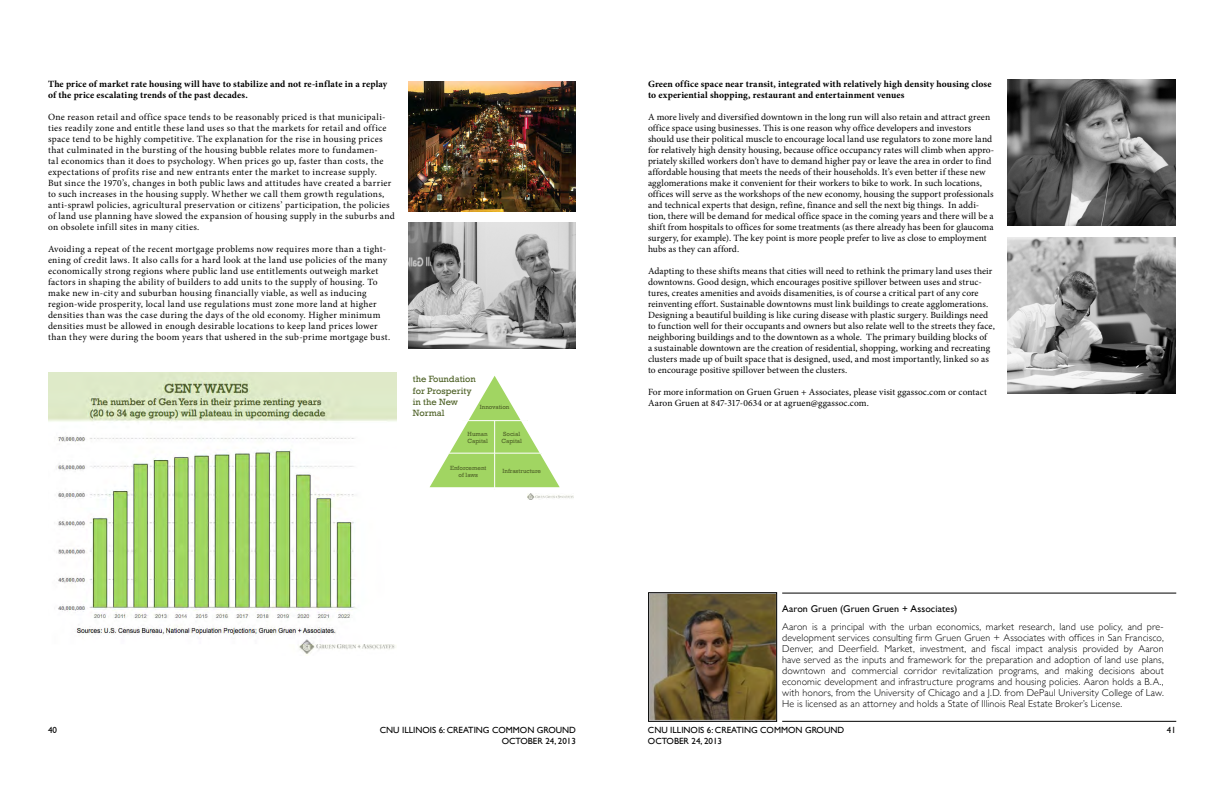
<style>
.page{position:relative;width:1224px;height:792px;background:#fff}
.page>*{position:absolute;margin:0;border:0;box-sizing:border-box;transform-origin:0 0}
.t1{font:300 10px/11px "Gill Sans";letter-spacing:.01em;color:#000;text-align:justify}
.t2{font:10px "Gill Sans";letter-spacing:.01em;color:#000}
.t3{font:9.5px/11px "Minion Pro";letter-spacing:.02em;color:#000}
.t4{font:700 9.5px/11px "Minion Pro";letter-spacing:.015em;color:#000}
.t5{font:9.3px/11.2px "Rockwell";color:#4f6228}
.t6{font:9px/11px "Gill Sans";color:#000}
.t7{font:6.2px/7.5px "Rockwell";color:#4f6228}
</style>
<div class="page">
<img style="left:408px;top:223px;width:168px;height:126px">
<img style="left:1008px;top:238px;width:168px;height:156px">
<img style="left:650px;top:594px;width:125px;height:126px">
<div style="left:648px;top:592px;width:129px;height:130px;border:1px solid #000"></div>
<hr style="left:782px;top:593px;width:394px;height:1px;background:#000">
<hr style="left:782px;top:721px;width:394px;height:1px;background:#000">
<img style="left:1008px;top:80px;width:168px;height:146px">
<svg style="left:430px;top:376px;width:130px;height:111px"></svg>
<hr style="left:494px;top:421px;width:1px;height:68px;background:#fff">
<hr style="left:462px;top:420px;width:65px;height:1px;background:#fff">
<hr style="left:448px;top:453px;width:93px;height:1px;background:#fff">
<img style="left:527px;top:493px;width:47px;height:6px">
<img style="left:408px;top:82px;width:168px;height:130px">
<img style="left:48px;top:372px;width:348px;height:283px">
<p class="t4" style="left:48px;top:78px;width:341px">The price of market rate housing will have to stabilize and not re-inflate in a replay of the price escalating trends of the past decades.</p>
<p class="t3" style="left:48px;top:111px;width:348px">One reason retail and office space tends to be reasonably priced is that municipali&shy;ties readily zone and entitle these land uses so that the markets for retail and office space tend to be highly competitive. The explanation for the rise in housing prices that culminated in the bursting of the housing bubble relates more to fundamen-<br>tal economics than it does to psychology. When prices go up, faster than costs, the expectations of profits rise and new entrants enter the market to increase supply.<br>But since the 1970’s, changes in both public laws and attitudes have created a barrier to such increases in the housing supply. Whether we call them growth regulations, anti-sprawl policies, agricultural preservation or citizens’ participation, the policies of land use planning have slowed the expansion of housing supply in the suburbs and on obsolete infill sites in many cities.</p>
<p class="t3" style="left:48px;top:243px;width:344px">Avoiding a repeat of the recent mortgage problems now requires more than a tight&shy;ening of credit laws. It also calls for a hard look at the land use policies of the many economically strong regions where public land use entitlements outweigh market factors in shaping the ability of builders to add units to the supply of housing. To make new in-city and suburban housing financially viable, as well as inducing region-wide prosperity, local land use regulations must zone more land at higher densities than was the case during the days of the old economy. Higher minimum densities must be allowed in enough desirable locations to keep land prices lower than they were during the boom years that ushered in the sub-prime mortgage bust.</p>
<p class="t5" style="left:413px;top:374px;width:64px">the Foundation for Prosperity in the New<br>Normal</p>
<p class="t7" style="left:467px;top:430px;width:22px">Human<br>Capital</p>
<p class="t7" style="left:501px;top:430px;width:22px">Social<br>Capital</p>
<p class="t7" style="left:450px;top:464px;width:38px;text-align:center">Enforcement of laws</p>
<p class="t7" style="left:503px;top:467px;width:40px">Infrastructure</p>
<p class="t7" style="left:480px;top:403px;width:31px">Innovation</p>
<p class="t4" style="left:648px;top:78px;width:345px">Green office space near transit, integrated with relatively high density housing close to experiential shopping, restaurant and entertainment venues</p>
<p class="t3" style="left:648px;top:111px;width:348px">A more lively and diversified downtown in the long run will also retain and attract green office space using businesses. This is one reason why office developers and investors should use their political muscle to encourage local land use regulators to zone more land for relatively high density housing, because office occupancy rates will climb when appro&shy;priately skilled workers don’t have to demand higher pay or leave the area in order to find affordable housing that meets the needs of their households. It’s even better if these new agglomerations make it convenient for their workers to bike to work. In such locations, offices will serve as the workshops of the new economy, housing the support professionals and technical experts that design, refine, finance and sell the next big things. In addi&shy;tion, there will be demand for medical office space in the coming years and there will be a shift from hospitals to offices for some treatments (as there already has been for glaucoma surgery, for example). The key point is more people prefer to live as close to employment hubs as they can afford.</p>
<p class="t3" style="left:648px;top:265px;width:348px">Adapting to these shifts means that cities will need to rethink the primary land uses their downtowns. Good design, which encourages positive spillover between uses and struc&shy;tures, creates amenities and avoids disamenities, is of course a critical part of any core reinventing effort. Sustainable downtowns must link buildings to create agglomerations.<br>Designing a beautiful building is like curing disease with plastic surgery. Buildings need to function well for their occupants and owners but also relate well to the streets they face, neighboring buildings and to the downtown as a whole. The primary building blocks of<br>a sustainable downtown are the creation of residential, shopping, working and recreating clusters made up of built space that is designed, used, and most importantly, linked so as to encourage positive spillover between the clusters.</p>
<p class="t3" style="left:648px;top:386px;width:340px">For more information on Gruen Gruen + Associates, please visit ggassoc.com or contact<br>Aaron Gruen at 847-317-0634 or at agruen@ggassoc.com.</p>
<p class="t2" style="left:782px;top:602px;width:177px">Aaron Gruen (Gruen Gruen + Associates)</p>
<p class="t1" style="left:782px;top:620px;width:383px">Aaron is a principal with the urban economics, market research, land use policy, and pre&shy;development services consulting firm Gruen Gruen + Associates with offices in San Francisco, Denver, and Deerfield. Market, investment, and fiscal impact analysis provided by Aaron have served as the inputs and framework for the preparation and adoption of land use plans, downtown and commercial corridor revitalization programs, and making decisions about economic development and infrastructure programs and housing policies. Aaron holds a B.A., with honors, from the University of Chicago and a J.D. from DePaul University College of Law.<br>He is licensed as an attorney and holds a State of Illinois Real Estate Broker’s License.</p>
<p class="t6" style="left:48px;top:725px;width:10px">40</p>
<p class="t6" style="left:380px;top:725px;width:198px">CNU ILLINOIS 6: CREATING COMMON GROUND</p>
<p class="t6" style="left:1167px;top:725px;width:10px">41</p>
<p class="t6" style="left:502px;top:736px;width:76px">OCTOBER 24, 2013</p>
<p class="t6" style="left:648px;top:725px;width:198px">CNU ILLINOIS 6: CREATING COMMON GROUND<br>OCTOBER 24, 2013</p>
</div>
